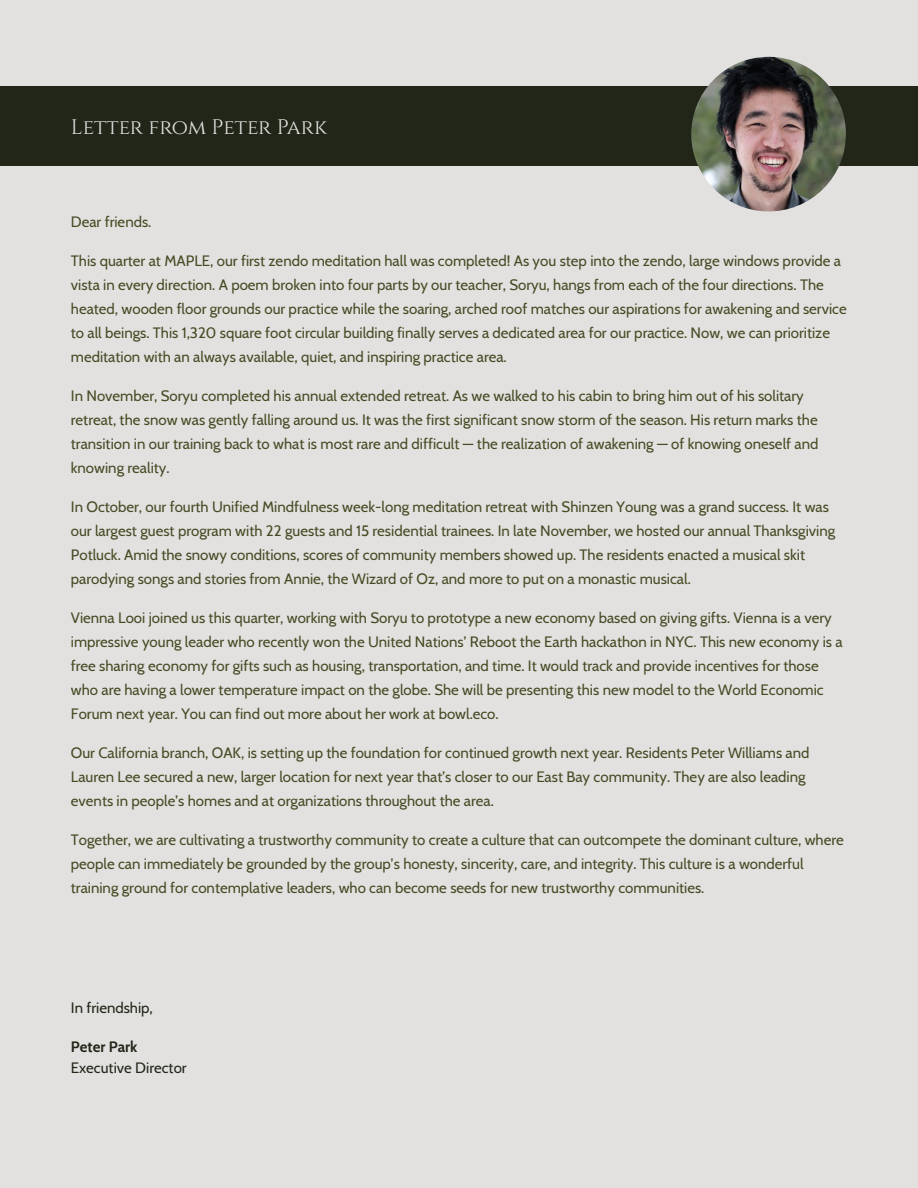
<style>
.page{position:relative;width:918px;height:1188px;background:#e2e1e0}
.page>*{position:absolute;margin:0;border:0;box-sizing:border-box;transform-origin:0 0}
.t1{font:21px "Cinzel";color:#e2e1e0}
.t2{font:15px/24px "Cabin";color:#484a24}
.t3{font:15px "Cabin";color:#222618}
.t4{font:700 15px "Cabin";color:#222618}
</style>
<div class="page">
<div style="left:0;top:86px;width:918px;height:80px;background:#222618"></div>
<img style="left:691px;top:57px;width:155px;height:155px">
<h1 class="t1" style="left:71px;top:115px;width:258px">Letter from Peter Park</h1>
<p class="t2" style="left:71px;top:208px;width:82px">Dear friends.</p>
<p class="t2" style="left:71px;top:247px;width:777px">This quarter at MAPLE, our first zendo meditation hall was completed! As you step into the zendo, large windows provide a vista in every direction. A poem broken into four parts by our teacher, Soryu, hangs from each of the four directions. The heated, wooden floor grounds our practice while the soaring, arched roof matches our aspirations for awakening and service to all beings. This 1,320 square foot circular building finally serves a dedicated area for our practice. Now, we can prioritize meditation with an always available, quiet, and inspiring practice area.</p>
<p class="t2" style="left:71px;top:382px;width:749px">In November, Soryu completed his annual extended retreat. As we walked to his cabin to bring him out of his solitary retreat, the snow was gently falling around us. It was the first significant snow storm of the season. His return marks the transition in our training back to what is most rare and difficult — the realization of awakening — of knowing oneself and knowing reality.</p>
<p class="t2" style="left:71px;top:493px;width:766px">In October, our fourth Unified Mindfulness week-long meditation retreat with Shinzen Young was a grand success. It was our largest guest program with 22 guests and 15 residential trainees. In late November, we hosted our annual Thanksgiving Potluck. Amid the snowy conditions, scores of community members showed up. The residents enacted a musical skit parodying songs and stories from Annie, the Wizard of Oz, and more to put on a monastic musical.</p>
<p class="t2" style="left:71px;top:604px;width:773px">Vienna Looi joined us this quarter, working with Soryu to prototype a new economy based on giving gifts. Vienna is a very impressive young leader who recently won the United Nations’ Reboot the Earth hackathon in NYC. This new economy is a free sharing economy for gifts such as housing, transportation, and time. It would track and provide incentives for those who are having a lower temperature impact on the globe. She will be presenting this new model to the World Economic Forum next year. You can find out more about her work at bowl.eco.</p>
<p class="t2" style="left:71px;top:739px;width:740px">Our California branch, OAK, is setting up the foundation for continued growth next year. Residents Peter Williams and<br>Lauren Lee secured a new, larger location for next year that’s closer to our East Bay community. They are also leading events in people’s homes and at organizations throughout the area.</p>
<p class="t2" style="left:71px;top:826px;width:774px">Together, we are cultivating a trustworthy community to create a culture that can outcompete the dominant culture, where people can immediately be grounded by the group’s honesty, sincerity, care, and integrity. This culture is a wonderful training ground for contemplative leaders, who can become seeds for new trustworthy communities.</p>
<p class="t3" style="left:71px;top:995px;width:83px">In friendship,</p>
<p class="t4" style="left:71px;top:1034px;width:68px">Peter Park</p>
<p class="t3" style="left:71px;top:1055px;width:117px">Executive Director</p>
</div>
